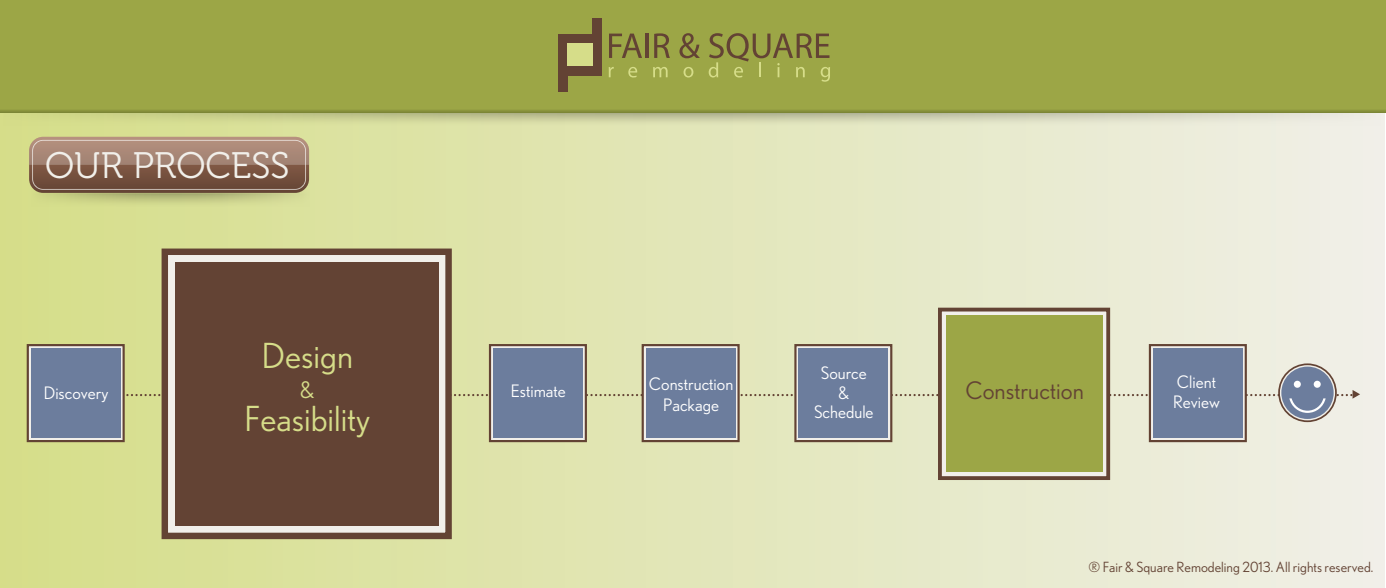
<style>
.page{position:relative;width:1386px;height:588px;background:#fff}
.page>*{position:absolute;margin:0;border:0;box-sizing:border-box;transform-origin:0 0}
.t1{font:36.75px "Museo 300";color:#f1efea}
.t2{font:34.48px "Nobel";color:#d6dd89}
.t3{font:23.97px "Nobel";color:#634334}
.t4{font:22.75px "Nobel";color:#d6dd89}
.t5{font:17.15px/19.8px "Nobel";color:#fff;text-align:center}
.t6{font:14px "Nobel";color:#634334}
</style>
<div class="page">
<div style="left:0;top:81px;width:1384px;height:506px;background:linear-gradient(to right,#d5dd88,#f0efe8)"></div>
<div style="left:162px;top:248px;width:290px;height:290px;background:#f1efea;border:6px solid #634334"></div>
<div style="left:175px;top:262px;width:264px;height:263px;background:#634334"></div>
<div style="left:938px;top:307px;width:172px;height:172px;background:#f1efea;border:4px solid #634334"></div>
<div style="left:946px;top:315px;width:156px;height:157px;background:#9ca646"></div>
<div style="left:489px;top:344px;width:98px;height:98px;background:linear-gradient(to right,#f1efea,#f1efea);border:2px solid #634334"></div>
<div style="left:493px;top:348px;width:89px;height:89px;background:#6c7d9d"></div>
<div style="left:27px;top:344px;width:98px;height:98px;background:linear-gradient(to right,#f1efea,#f1efea);border:2px solid #634334"></div>
<div style="left:31px;top:348px;width:89px;height:89px;background:#6c7d9d"></div>
<svg style="left:794px;top:344px;width:98px;height:98px"></svg>
<div style="left:799px;top:348px;width:89px;height:89px;background:#6c7d9d"></div>
<div style="left:1149px;top:344px;width:98px;height:98px;background:linear-gradient(to right,#f1efea,#f1efea);border:2px solid #634334"></div>
<div style="left:1153px;top:348px;width:89px;height:89px;background:#6c7d9d"></div>
<div style="left:642px;top:344px;width:98px;height:98px;background:linear-gradient(to right,#f1efea,#f1efea);border:2px solid #634334"></div>
<div style="left:646px;top:348px;width:89px;height:89px;background:#6c7d9d"></div>
<svg style="left:1278px;top:363px;width:59px;height:59px"></svg>
<svg style="left:1280px;top:365px;width:55px;height:55px"></svg>
<div style="left:1281px;top:366px;width:53px;height:52px;background:#6c7d9d;border-radius:50%"></div>
<svg style="left:120px;top:389px;width:1240px;height:23px"></svg>
<div style="left:1314px;top:380px;width:7px;height:7px;background:#fff;border-radius:50%"></div>
<div style="left:1294px;top:380px;width:7px;height:7px;background:#fff;border-radius:50%"></div>
<svg style="left:29px;top:193px;width:280px;height:15px;background:#c9d089"></svg>
<svg style="left:29px;top:137px;width:280px;height:56px;background:#92705f"></svg>
<svg style="left:4px;top:112px;width:1382px;height:15px;background:#ced2a5"></svg>
<div style="left:0;top:0;width:1386px;height:112px;background:#9ca646"></div>
<svg style="left:609px;top:34px;width:33px;height:24px"></svg>
<hr style="left:646px;top:34px;width:3px;height:24px;background:#634334">
<svg style="left:654px;top:33px;width:16px;height:25px"></svg>
<svg style="left:679px;top:33px;width:21px;height:25px"></svg>
<div style="left:558px;top:34px;width:37px;height:11px;background:#634334"></div>
<div style="left:558px;top:35px;width:10px;height:57px;background:#634334"></div>
<div style="left:593px;top:19px;width:9px;height:56px;background:#634334"></div>
<div style="left:567px;top:66px;width:26px;height:9px;background:#634334"></div>
<div style="left:567px;top:44px;width:26px;height:22px;background:#d6dd89"></div>
<svg style="left:609px;top:67px;width:5px;height:10px"></svg>
<svg style="left:628px;top:67px;width:9px;height:10px"></svg>
<svg style="left:653px;top:67px;width:15px;height:10px"></svg>
<svg style="left:684px;top:67px;width:9px;height:10px"></svg>
<svg style="left:709px;top:33px;width:121px;height:49px"></svg>
<h1 class="t1" style="left:45px;top:146px;width:246px">OUR PROCESS</h1>
<h2 class="t2" style="left:262px;top:336px;width:92px">Design</h2>
<h3 class="t4" style="left:300px;top:376px;width:16px">&amp;</h3>
<h2 class="t2" style="left:245px;top:399px;width:127px">Feasibility</h2>
<p class="t5" style="left:814px;top:362px;width:61px">Source &amp;<br>Schedule</p>
<p class="t5" style="left:1173px;top:371px;width:48px;text-align:left">Client<br>Review</p>
<p class="t5" style="left:649px;top:373px;width:86px;line-height:20.7px">Construction<br>Package</p>
<p class="t5" style="left:44px;top:382px;width:66px">Discovery</p>
<p class="t5" style="left:511px;top:381px;width:57px">Estimate</p>
<h3 class="t3" style="left:965px;top:376px;width:120px">Construction</h3>
<p class="t6" style="left:1088px;top:558px;width:287px">® Fair &amp; Square Remodeling 2013. All rights reserved.</p>
</div>
